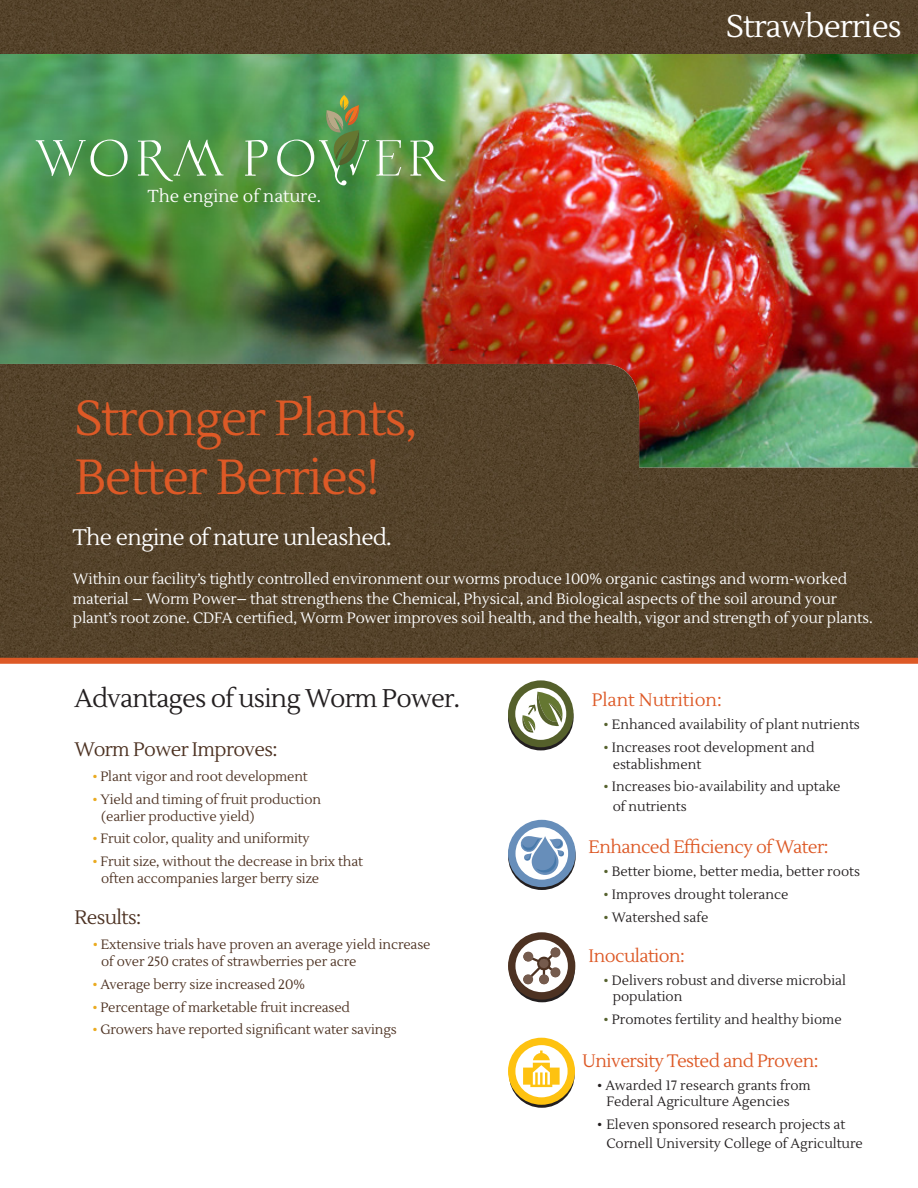
<style>
.page{position:relative;width:918px;height:1188px;background:#fff}
.page>*{position:absolute;margin:0;border:0;box-sizing:border-box;transform-origin:0 0}
.t1{font:49.2px/58.9px "Lustria";letter-spacing:-.03em;color:#dd5926}
.t2{font:31.5px "Lustria";letter-spacing:-.03em;color:#fff}
.t3{font:25.5px "Lustria";letter-spacing:-.03em;color:#231f20}
.t4{font:22.5px "Lustria";letter-spacing:-.03em;color:#fff}
.t5{font:19.5px "Lustria";letter-spacing:-.03em;color:#4d3222}
.t6{font:18px "Lustria";letter-spacing:-.03em;color:#dd5926}
.t7{font:18px "Lustria";color:#dd5926}
.t8{font:17.25px "Lustria";color:#fff}
.t9{font:15px/19.5px "Lustria";letter-spacing:-.01em;color:#fff}
.t10{font:13.5px/16.2px "Lustria";color:#231f20}
.t11{font:13.5px/16.2px "Lustria";letter-spacing:-.01em;color:#4d3222}
.s1{color:#eaaa20}
.s2{font-size:9px;color:#fff}
.s3{color:#55612d}
</style>
<div class="page">
<img style="left:0;top:54px;width:918px;height:310px">
<img style="left:0;top:364px;width:918px;height:294px">
<svg style="left:36px;top:140px;width:92px;height:36px;background:#6aa96d"></svg>
<svg style="left:138px;top:140px;width:86px;height:41px;background:#70a967"></svg>
<svg style="left:410px;top:140px;width:36px;height:41px"></svg>
<svg style="left:245px;top:140px;width:23px;height:36px"></svg>
<svg style="left:376px;top:140px;width:25px;height:36px"></svg>
<svg style="left:277px;top:95px;width:92px;height:90px;background:#609b59"></svg>
<img style="left:0;top:0;width:918px;height:54px">
<svg style="left:508px;top:1038px;width:67px;height:67px"></svg>
<svg style="left:508px;top:820px;width:68px;height:67px"></svg>
<svg style="left:508px;top:932px;width:67px;height:68px"></svg>
<div style="left:523px;top:952px;width:10px;height:10px;background:#755b4d;border-radius:50%"></div>
<div style="left:550px;top:948px;width:10px;height:9px;background:#755b4d;border-radius:50%"></div>
<div style="left:550px;top:967px;width:10px;height:10px;background:#755b4d;border-radius:50%"></div>
<div style="left:539px;top:974px;width:10px;height:10px;background:#755b4d;border-radius:50%"></div>
<div style="left:523px;top:974px;width:10px;height:10px;background:#755b4d;border-radius:50%"></div>
<svg style="left:508px;top:680px;width:66px;height:67px"></svg>
<div style="left:0;top:658px;width:918px;height:6px;background:#dd5926"></div>
<p class="t8" style="left:148px;top:188px;width:175px">The engine of nature.</p>
<h1 class="t1" style="left:75px;top:393px;width:344px">Stronger Plants,<br>Better Berries!</h1>
<h2 class="t2" style="left:726px;top:12px;width:177px">Strawberries</h2>
<h3 class="t4" style="left:73px;top:527px;width:320px">The engine of nature unleashed.</h3>
<p class="t9" style="left:73px;top:571px;width:801px">Within our facility’s tightly controlled environment our worms produce 100% organic castings and worm-worked material – Worm Power– that strengthens the Chemical, Physical, and Biological aspects of the soil around your plant’s root zone. CDFA certified, Worm Power improves soil health, and the health, vigor and strength of your plants.</p>
<h3 class="t3" style="left:75px;top:686px;width:387px">Advantages of using Worm Power.</h3>
<h3 class="t5" style="left:75px;top:740px;width:205px">Worm Power Improves:</h3>
<p class="t11" style="left:92px;top:770px;width:217px"><span class="s1">•</span> Plant vigor and root development</p>
<p class="t11" style="left:101px;top:793px;width:221px;text-indent:-9px"><span class="s1">•</span> Yield and timing of fruit production (earlier productive yield)</p>
<p class="t11" style="left:92px;top:832px;width:219px"><span class="s1">•</span> Fruit color, quality and uniformity</p>
<p class="t11" style="left:101px;top:855px;width:263px;text-indent:-9px"><span class="s1">•</span> Fruit size, without the decrease in brix that often accompanies larger berry size</p>
<h3 class="t5" style="left:75px;top:908px;width:68px">Results:</h3>
<p class="t11" style="left:101px;top:938px;width:331px;text-indent:-9px"><span class="s1">•</span> Extensive trials have proven an average yield increase of over 250 crates of strawberries per acre</p>
<p class="t11" style="left:92px;top:977px;width:214px"><span class="s1">•</span> Average berry size increased 20%</p>
<p class="t11" style="left:92px;top:1000px;width:259px"><span class="s1">•</span> Percentage of marketable fruit increased</p>
<p class="t11" style="left:92px;top:1022px;width:306px"><span class="s1">•</span> Growers have reported significant water savings</p>
<h3 class="t7" style="left:589px;top:692px;width:135px"><span class="s2">\</span>Plant Nutrition:</h3>
<p class="t10" style="left:604px;top:718px;width:258px"><span class="s3">•</span> Enhanced availability of plant nutrients</p>
<p class="t10" style="left:613px;top:741px;width:203px;text-indent:-9px"><span class="s3">•</span> Increases root development and establishment</p>
<p class="t10" style="left:613px;top:778px;width:229px;line-height:19.5px;text-indent:-9px"><span class="s3">•</span> Increases bio-availability and uptake of nutrients</p>
<h3 class="t6" style="left:589px;top:836px;width:242px">Enhanced Efficiency of Water:</h3>
<p class="t10" style="left:604px;top:864px;width:258px"><span class="s3">•</span> Better biome, better media, better roots</p>
<p class="t10" style="left:604px;top:887px;width:186px"><span class="s3">•</span> Improves drought tolerance</p>
<p class="t10" style="left:604px;top:910px;width:106px"><span class="s3">•</span> Watershed safe</p>
<h3 class="t6" style="left:589px;top:947px;width:98px">Inoculation:</h3>
<p class="t10" style="left:613px;top:973px;width:235px;text-indent:-9px"><span class="s3">•</span> Delivers robust and diverse microbial population</p>
<p class="t10" style="left:604px;top:1012px;width:240px"><span class="s3">•</span> Promotes fertility and healthy biome</p>
<h3 class="t6" style="left:582px;top:1052px;width:238px">University Tested and Proven:</h3>
<p class="t10" style="left:606px;top:1078px;width:206px;text-indent:-9px">• Awarded 17 research grants from<br>Federal Agriculture Agencies</p>
<p class="t10" style="left:606px;top:1116px;width:258px;line-height:19.5px;text-indent:-9px">• Eleven sponsored research projects at<br>Cornell University College of Agriculture</p>
</div>
